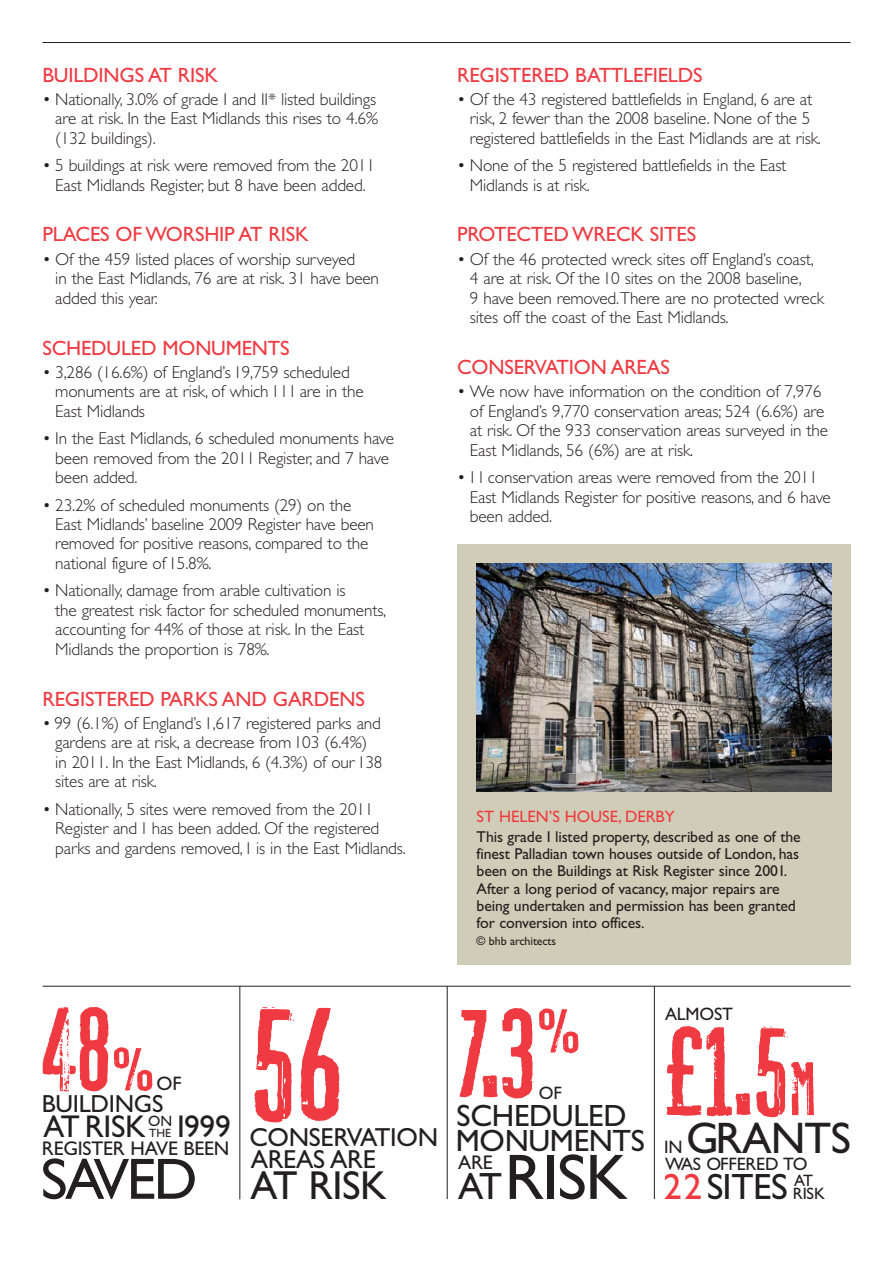
<style>
.page{position:relative;width:893px;height:1263px;background:#fff}
.page>*{position:absolute;margin:0;border:0;box-sizing:border-box;transform-origin:0 0}
.t1{font:174px "Roadkill";color:#ef3a42}
.t2{font:137.25px "Roadkill";color:#ef3a42}
.t3{font:136.5px "Roadkill";color:#ef3a42}
.t4{font:128.25px "Roadkill";color:#ef3a42}
.t5{font:64.5px "Gill Sans";color:#231f20}
.t6{font:58.5px "Gill Sans";letter-spacing:-.04em;color:#231f20}
.t7{font:44.25px "Gill Sans";letter-spacing:-.015em;color:#231f20}
.t8{font:40.5px "Gill Sans";letter-spacing:-.01em;color:#231f20}
.t9{font:36.6px "Gill Sans";letter-spacing:-.01em;color:#231f20}
.t10{font:31.5px "Gill Sans";letter-spacing:-.01em;color:#231f20}
.t11{font:30.75px/24.9px "Gill Sans";letter-spacing:-.01em;color:#231f20}
.t12{font:26.1px/21.8px "Gill Sans";letter-spacing:-.01em;color:#231f20}
.t13{font:24.75px "Gill Sans";letter-spacing:-.01em;color:#231f20}
.t14{font:20.7px "Gill Sans";letter-spacing:-.01em;color:#ef3a42}
.t15{font:19.8px "Gill Sans";letter-spacing:-.01em;color:#231f20}
.t16{font:19.5px "Gill Sans";color:#231f20}
.t17{font:18px "Gill Sans";letter-spacing:-.01em;color:#231f20}
.t18{font:300 17.25px/19.5px "Gill Sans";letter-spacing:-.01em;color:#231f20}
.t19{font:16.5px "Gill Sans";color:#ef3a42}
.t20{font:16.5px "Gill Sans";color:#231f20}
.t21{font:15.75px/17.2px "Gill Sans";letter-spacing:-.01em;color:#231f20}
.t22{font:12px "Gill Sans";letter-spacing:-.01em;color:#231f20}
.s1{font-size:66px}
.s2{font-size:37.95px}
.s3{font-size:82.5px}
.s4{color:#ef3a42}
</style>
<div class="page">
<hr style="left:43px;top:42px;width:807px;height:1px;background:#231f20">
<div style="left:457px;top:544px;width:393px;height:420px;background:#cfcdb7"></div>
<hr style="left:654px;top:986px;width:1px;height:213px;background:#231f20">
<hr style="left:447px;top:986px;width:1px;height:213px;background:#231f20">
<hr style="left:43px;top:986px;width:807px;height:1px;background:#231f20">
<hr style="left:240px;top:986px;width:1px;height:213px;background:#231f20">
<img style="left:476px;top:563px;width:355px;height:228px">
<h1 class="t14" style="left:43px;top:67px;width:177px">BUILDINGS AT RISK</h1>
<p class="t18" style="left:55px;top:91px;width:324px;text-align:justify;text-indent:-13px">• Nationally, 3.0% of grade I and II* listed buildings are at risk. In the East Midlands this rises to 4.6% (132 buildings).</p>
<p class="t18" style="left:43px;top:158px;width:334px;text-align:center">• 5 buildings at risk were removed from the 2011<br>East Midlands Register, but 8 have been added.</p>
<h1 class="t14" style="left:43px;top:227px;width:268px">PLACES OF WORSHIP AT RISK</h1>
<p class="t18" style="left:55px;top:251px;width:325px;text-indent:-13px">• Of the 459 listed places of worship surveyed<br>in the East Midlands, 76 are at risk. 31 have been added this year.</p>
<h1 class="t14" style="left:43px;top:340px;width:249px">SCHEDULED MONUMENTS</h1>
<p class="t18" style="left:55px;top:364px;width:310px;text-indent:-13px">• 3,286 (16.6%) of England’s 19,759 scheduled monuments are at risk, of which 111 are in the<br>East Midlands</p>
<p class="t18" style="left:55px;top:431px;width:340px;text-indent:-13px">• In the East Midlands, 6 scheduled monuments have been removed from the 2011 Register, and 7 have been added.</p>
<p class="t18" style="left:55px;top:497px;width:320px;text-indent:-13px">• 23.2% of scheduled monuments (29) on the East Midlands’ baseline 2009 Register have been removed for positive reasons, compared to the national figure of 15.8%.</p>
<p class="t18" style="left:55px;top:583px;width:333px;text-indent:-13px">• Nationally, damage from arable cultivation is<br>the greatest risk factor for scheduled monuments, accounting for 44% of those at risk. In the East Midlands the proportion is 78%.</p>
<h1 class="t14" style="left:43px;top:691px;width:324px">REGISTERED PARKS AND GARDENS</h1>
<p class="t18" style="left:55px;top:715px;width:329px;text-indent:-13px">• 99 (6.1%) of England’s 1,617 registered parks and gardens are at risk, a decrease from 103 (6.4%) in 2011. In the East Midlands, 6 (4.3%) of our 138 sites are at risk.</p>
<p class="t18" style="left:55px;top:801px;width:352px;text-indent:-13px">• Nationally, 5 sites were removed from the 2011<br>Register and 1 has been added. Of the registered parks and gardens removed,1 is in the East Midlands.</p>
<h1 class="t14" style="left:457px;top:67px;width:247px">REGISTERED BATTLEFIELDS</h1>
<p class="t18" style="left:470px;top:91px;width:352px;text-indent:-13px">• Of the 43 registered battlefields in England, 6 are at risk, 2 fewer than the 2008 baseline. None of the 5 registered battlefields in the East Midlands are at risk.</p>
<p class="t18" style="left:470px;top:158px;width:318px;text-indent:-13px">• None of the 5 registered battlefields in the East<br>Midlands is at risk.</p>
<h1 class="t14" style="left:457px;top:227px;width:240px">PROTECTED WRECK SITES</h1>
<p class="t18" style="left:470px;top:251px;width:356px;text-indent:-13px">• Of the 46 protected wreck sites off England’s coast, 4 are at risk. Of the 10 sites on the 2008 baseline,<br>9 have been removed.There are no protected wreck sites off the coast of the East Midlands.</p>
<h1 class="t14" style="left:457px;top:360px;width:214px">CONSERVATION AREAS</h1>
<p class="t18" style="left:470px;top:384px;width:360px;text-indent:-13px">• We now have information on the condition of 7,976 of England’s 9,770 conservation areas; 524 (6.6%) are at risk. Of the 933 conservation areas surveyed in the East Midlands, 56 (6%) are at risk.</p>
<p class="t18" style="left:470px;top:470px;width:362px;text-indent:-13px">• 11 conservation areas were removed from the 2011<br>East Midlands Register for positive reasons, and 6 have been added.</p>
<h3 class="t19" style="left:477px;top:811px;width:200px">ST HELEN’S HOUSE, DERBY</h3>
<p class="t21" style="left:477px;top:830px;width:325px">This grade I listed property, described as one of the finest Palladian town houses outside of London, has been on the Buildings at Risk Register since 2001.<br>After a long period of vacancy, major repairs are being undertaken and permission has been granted for conversion into offices.</p>
<p class="t22" style="left:477px;top:937px;width:81px">© bhb architects</p>
<p class="t4" style="left:40px;top:971px;width:116px">48<span class="s1">%</span></p>
<p class="t16" style="left:157px;top:1077px;width:26px">OF</p>
<p class="t13" style="left:42px;top:1095px;width:123px">BUILDINGS</p>
<p class="t10" style="left:43px;top:1116px;width:189px">AT RISK <sup>ON</sup>1999</p>
<p class="t22" style="left:149px;top:1129px;width:23px">THE</p>
<p class="t15" style="left:42px;top:1141px;width:189px">REGISTER HAVE BEEN</p>
<p class="t6" style="left:41px;top:1159px;width:158px">SAVED</p>
<p class="t1" style="left:250px;top:958px;width:95px">56</p>
<p class="t12" style="left:249px;top:1129px;width:190px">CONSERVATION<br>AREAS ARE</p>
<p class="t8" style="left:250px;top:1172px;width:138px">AT RISK</p>
<p class="t2" style="left:458px;top:970px;width:125px">7.3<sup>%</sup></p>
<p class="t17" style="left:539px;top:1087px;width:25px">OF</p>
<p class="t11" style="left:456px;top:1107px;width:191px">SCHEDULED<br>MONUMENTS</p>
<p class="t15" style="left:458px;top:1156px;width:36px">ARE</p>
<p class="t5" style="left:458px;top:1155px;width:171px"><span class="s2">AT</span>RISK</p>
<p class="t17" style="left:665px;top:1008px;width:69px">ALMOST</p>
<p class="t3" style="left:665px;top:988px;width:153px">£1.5<span class="s3">m</span></p>
<p class="t17" style="left:664px;top:1141px;width:20px">IN</p>
<p class="t7" style="left:686px;top:1123px;width:167px">GRANTS</p>
<p class="t17" style="left:665px;top:1158px;width:144px">WAS OFFERED TO</p>
<p class="t9" style="left:663px;top:1174px;width:151px"><span class="s4">22</span> SITES <sup>AT</sup></p>
<p class="t20" style="left:793px;top:1188px;width:33px">RISK</p>
</div>
